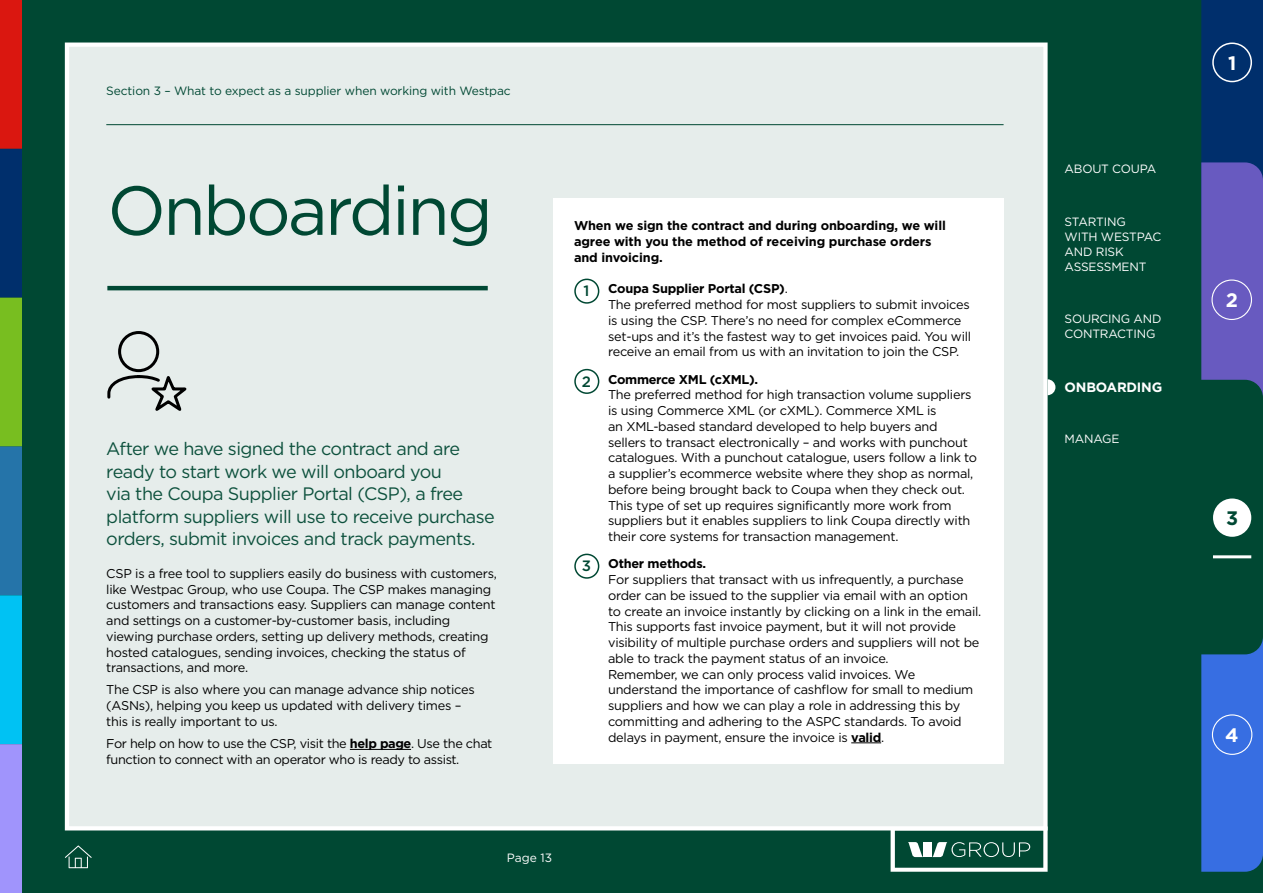
<style>
.page{position:relative;width:1263px;height:893px;background:#004833}
.page>*{position:absolute;margin:0;border:0;box-sizing:border-box;transform-origin:0 0}
.t1{font:69px "Gotham";letter-spacing:-.04em;color:#004833}
.t2{font:700 19.5px "Gotham";color:#fff}
.t3{font:700 19.5px "Gotham";color:#004833}
.t4{font:18px/22.5px "Gotham";letter-spacing:-.03em;color:#0d513d}
.t5{font:500 15px "Gotham";color:#004833}
.t6{font:700 13.5px "Gotham";letter-spacing:-.015em;color:#fff}
.t7{font:12.75px/15.8px "Gotham";letter-spacing:-.02em;color:#000}
.t8{font:700 12.75px/15.8px "Gotham";letter-spacing:-.01em;color:#000}
.t9{font:12px/15px "Gotham";letter-spacing:-.015em;color:#fff}
.t10{font:12px "Gotham";letter-spacing:-.01em;color:#004833}
.s1{font-weight:700}
</style>
<div class="page">
<div style="left:0;top:0;width:21px;height:149px;background:#da1710"></div>
<div style="left:0;top:149px;width:21px;height:149px;background:#002f6c"></div>
<div style="left:0;top:298px;width:21px;height:148px;background:#78be20"></div>
<div style="left:0;top:446px;width:21px;height:149px;background:#2574a9"></div>
<div style="left:0;top:595px;width:21px;height:149px;background:#00c2f3"></div>
<div style="left:0;top:744px;width:21px;height:149px;background:#a094fc"></div>
<svg style="left:890px;top:830px;width:157px;height:42px"></svg>
<div style="left:923px;top:842px;width:9px;height:15px;background:#fff"></div>
<div style="left:65px;top:43px;width:982px;height:787px;background:#e6edeb;border:4px solid #fff"></div>
<hr style="left:106px;top:124px;width:897px;height:1px;background:#004833">
<svg style="left:1201px;top:0;width:62px;height:872px"></svg>
<hr style="left:107px;top:286px;width:381px;height:4px;background:#004833">
<svg style="left:107px;top:331px;width:80px;height:80px"></svg>
<hr style="left:1213px;top:555px;width:38px;height:3px;background:#fff">
<div style="left:1213px;top:498px;width:38px;height:39px;background:#fff;border-radius:50%"></div>
<div style="left:1211px;top:279px;width:41px;height:41px;border:1px solid #fff;border-radius:50%"></div>
<div style="left:1212px;top:43px;width:40px;height:39px;border:2px solid #fff;border-radius:50%"></div>
<div style="left:1212px;top:714px;width:40px;height:41px;border:1px solid #fff;border-radius:50%"></div>
<svg style="left:65px;top:845px;width:27px;height:23px"></svg>
<svg style="left:1047px;top:379px;width:8px;height:16px"></svg>
<hr style="left:350px;top:749px;width:61px;height:1px;background:#000">
<div style="left:553px;top:199px;width:450px;height:565px;background:#fff"></div>
<hr style="left:851px;top:742px;width:30px;height:1px;background:#000">
<div style="left:574px;top:279px;width:25px;height:25px;border:2px solid #004833;border-radius:50%"></div>
<div style="left:574px;top:369px;width:25px;height:25px;border:2px solid #004833;border-radius:50%"></div>
<div style="left:574px;top:554px;width:25px;height:25px;border:2px solid #004833;border-radius:50%"></div>
<p class="t10" style="left:106px;top:83px;width:406px">Section 3 – What to expect as a supplier when working with Westpac</p>
<h1 class="t1" style="left:107px;top:166px;width:387px">Onboarding</h1>
<h3 class="t4" style="left:106px;top:437px;width:390px">After we have signed the contract and are ready to start work we will onboard you<br>via the Coupa Supplier Portal (CSP), a free platform suppliers will use to receive purchase orders, submit invoices and track payments.</h3>
<p class="t7" style="left:106px;top:565px;width:392px">CSP is a free tool to suppliers easily do business with customers, like Westpac Group, who use Coupa. The CSP makes managing customers and transactions easy. Suppliers can manage content and settings on a customer‑by‑customer basis, including viewing purchase orders, setting up delivery methods, creating hosted catalogues, sending invoices, checking the status of transactions, and more.</p>
<p class="t7" style="left:106px;top:682px;width:370px">The CSP is also where you can manage advance ship notices (ASNs), helping you keep us updated with delivery times – this is really important to us.</p>
<p class="t7" style="left:106px;top:735px;width:388px">For help on how to use the CSP, visit the <span class="s1">help page</span>. Use the chat function to connect with an operator who is ready to assist.</p>
<p class="t8" style="left:574px;top:218px;width:373px">When we sign the contract and during onboarding, we will agree with you the method of receiving purchase orders and invoicing.</p>
<p class="t7" style="left:608px;top:281px;width:365px"><span class="s1">Coupa Supplier Portal (CSP)</span>.<br>The preferred method for most suppliers to submit invoices is using the CSP. There’s no need for complex eCommerce set-ups and it’s the fastest way to get invoices paid. You will receive an email from us with an invitation to join the CSP.</p>
<p class="t8" style="left:608px;top:371px;width:151px">Commerce XML (cXML).</p>
<p class="t7" style="left:608px;top:387px;width:371px">The preferred method for high transaction volume suppliers is using Commerce XML (or cXML). Commerce XML is<br>an XML‑based standard developed to help buyers and sellers to transact electronically – and works with punchout catalogues. With a punchout catalogue, users follow a link to a supplier’s ecommerce website where they shop as normal, before being brought back to Coupa when they check out.<br>This type of set up requires significantly more work from suppliers but it enables suppliers to link Coupa directly with their core systems for transaction management.</p>
<p class="t8" style="left:608px;top:556px;width:100px">Other methods.</p>
<p class="t7" style="left:608px;top:571px;width:375px">For suppliers that transact with us infrequently, a purchase order can be issued to the supplier via email with an option to create an invoice instantly by clicking on a link in the email.<br>This supports fast invoice payment, but it will not provide visibility of multiple purchase orders and suppliers will not be able to track the payment status of an invoice.<br>Remember, we can only process valid invoices. We understand the importance of cashflow for small to medium suppliers and how we can play a role in addressing this by committing and adhering to the ASPC standards. To avoid delays in payment, ensure the invoice is <span class="s1">valid</span>.</p>
<p class="t5" style="left:583px;top:281px;width:7px">1</p>
<p class="t5" style="left:582px;top:372px;width:11px">2</p>
<p class="t5" style="left:582px;top:556px;width:11px">3</p>
<p class="t9" style="left:507px;top:850px;width:47px">Page 13</p>
<p class="t9" style="left:1064px;top:161px;width:93px">ABOUT COUPA</p>
<p class="t9" style="left:1064px;top:214px;width:98px">STARTING<br>WITH WESTPAC<br>AND RISK<br>ASSESSMENT</p>
<p class="t9" style="left:1064px;top:311px;width:98px">SOURCING AND<br>CONTRACTING</p>
<p class="t6" style="left:1064px;top:378px;width:99px">ONBOARDING</p>
<p class="t9" style="left:1064px;top:430px;width:56px">MANAGE</p>
<h2 class="t2" style="left:1228px;top:50px;width:10px">1</h2>
<h2 class="t2" style="left:1226px;top:287px;width:14px">2</h2>
<h2 class="t3" style="left:1226px;top:505px;width:14px">3</h2>
<h2 class="t2" style="left:1225px;top:722px;width:15px">4</h2>
</div>
